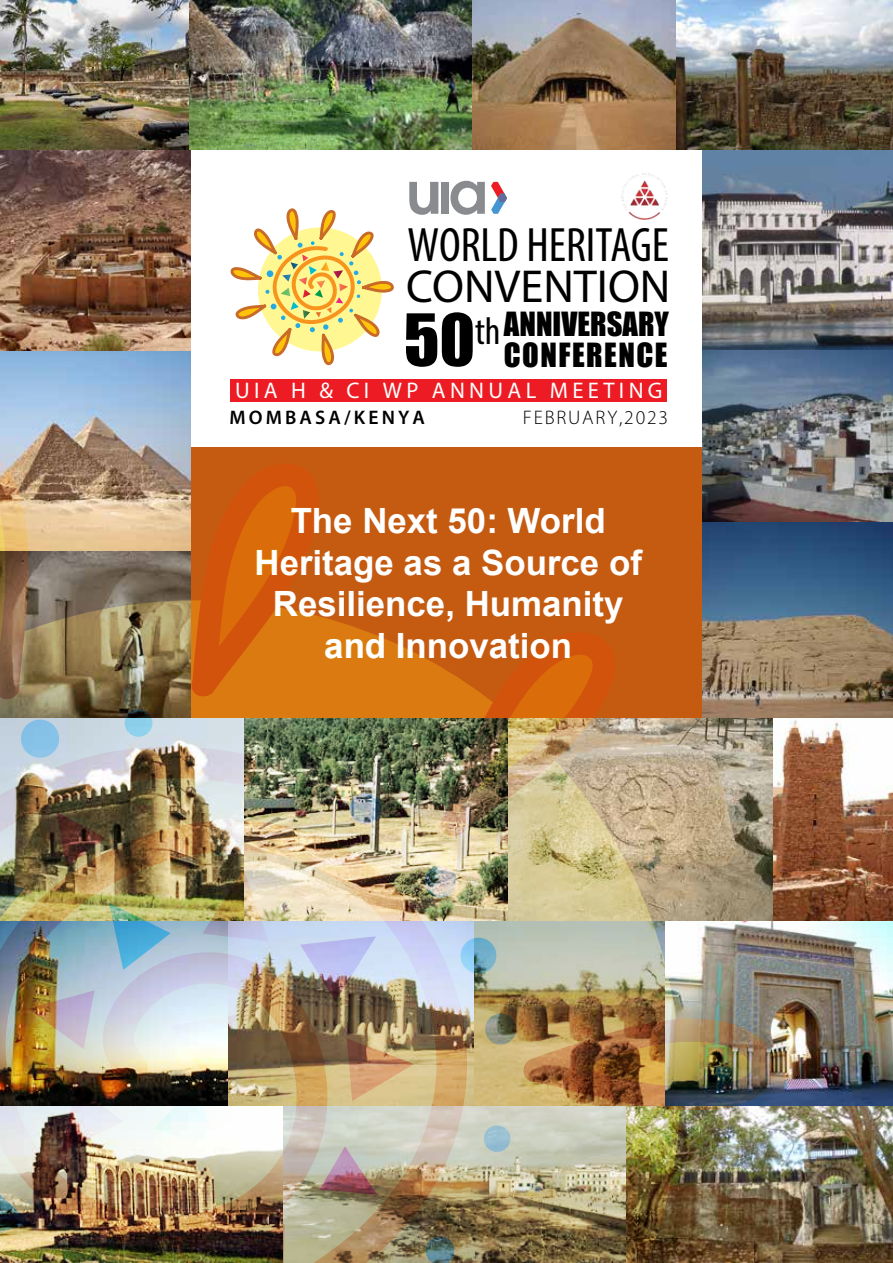
<style>
.page{position:relative;width:893px;height:1263px;background:#fff}
.page>*{position:absolute;margin:0;border:0;box-sizing:border-box;transform-origin:0 0}
.t1{font:condensed 48.45px "Myriad Pro";color:#000}
.t2{font:46.35px "Myriad Pro";color:#000}
.t3{font:700 34.8px/41.8px "Arial";color:#fff;text-align:center}
.t4{font:30.6px/30.6px "Impact";color:#000;text-align:right}
.t5{font:22.65px "Myriad Pro";letter-spacing:.19em;color:#fff}
.t6{font:600 19.65px "Myriad Pro";letter-spacing:.16em;color:#000}
.t7{font:300 19.65px "Myriad Pro";letter-spacing:.095em;color:#000}
.s1{font-size:66.3px}
.s2{font-family:"Myriad Pro";font-stretch:condensed;font-size:38.7px}
</style>
<div class="page">
<img style="left:0;top:351px;width:191px;height:201px">
<img style="left:32px;top:552px;width:153px;height:48px">
<img style="left:0;top:150px;width:191px;height:201px">
<img style="left:702px;top:150px;width:191px;height:201px">
<img style="left:702px;top:521px;width:191px;height:197px">
<img style="left:702px;top:351px;width:191px;height:170px">
<svg style="left:491px;top:182px;width:16px;height:32px"></svg>
<svg style="left:230px;top:208px;width:164px;height:158px"></svg>
<div style="left:230px;top:379px;width:437px;height:23px;background:#ed1b23"></div>
<img style="left:621px;top:173px;width:47px;height:47px">
<svg style="left:409px;top:182px;width:29px;height:33px"></svg>
<div style="left:441px;top:182px;width:8px;height:32px;background:#898b8e"></div>
<svg style="left:450px;top:181px;width:35px;height:34px"></svg>
<div style="left:191px;top:447px;width:511px;height:741px;background:#c55a11"></div>
<img style="left:681px;top:718px;width:212px;height:545px">
<img style="left:0;top:0;width:893px;height:150px">
<img style="left:0;top:600px;width:681px;height:663px">
<img style="left:0;top:742px;width:490px;height:521px">
<img style="left:433px;top:630px;width:190px;height:213px">
<img style="left:517px;top:1015px;width:261px;height:96px">
<svg style="left:0;top:447px;width:32px;height:260px;background:#a58662"></svg>
<svg style="left:185px;top:461px;width:138px;height:242px"></svg>
<svg style="left:57px;top:812px;width:49px;height:54px;background:#604731"></svg>
<svg style="left:0;top:878px;width:25px;height:51px"></svg>
<svg style="left:0;top:1181px;width:29px;height:58px;background:#88886e"></svg>
<svg style="left:61px;top:1247px;width:57px;height:16px"></svg>
<svg style="left:163px;top:1261px;width:41px;height:2px"></svg>
<svg style="left:247px;top:1224px;width:38px;height:39px"></svg>
<svg style="left:319px;top:1146px;width:58px;height:48px;background:#ad9393"></svg>
<svg style="left:347px;top:1038px;width:67px;height:63px;background:#c5a073"></svg>
<img style="left:300px;top:936px;width:76px;height:65px">
<img style="left:203px;top:869px;width:66px;height:72px">
<svg style="left:109px;top:902px;width:62px;height:68px;background:#83b4b9"></svg>
<img style="left:28px;top:990px;width:67px;height:59px">
<img style="left:61px;top:1085px;width:62px;height:67px">
<svg style="left:154px;top:1085px;width:65px;height:65px"></svg>
<svg style="left:170px;top:1015px;width:68px;height:60px;background:#dadacc"></svg>
<div style="left:131px;top:715px;width:15px;height:15px;background:#95cde9;border-radius:50%"></div>
<div style="left:125px;top:709px;width:27px;height:28px;border:12px solid #00aeef;border-radius:50%"></div>
<div style="left:27px;top:726px;width:26px;height:25px;background:#87c2e8;border-radius:50%"></div>
<div style="left:21px;top:720px;width:38px;height:38px;border:12px solid #27aae1;border-radius:50%"></div>
<svg style="left:426px;top:1236px;width:28px;height:27px"></svg>
<div style="left:484px;top:1125px;width:26px;height:27px;border:12px solid #27aae1;border-radius:50%"></div>
<svg style="left:491px;top:1020px;width:19px;height:18px"></svg>
<div style="left:485px;top:1013px;width:31px;height:31px;border:12px solid #27aae1;border-radius:50%"></div>
<svg style="left:467px;top:944px;width:23px;height:23px"></svg>
<div style="left:461px;top:938px;width:35px;height:35px;border:12px solid #27aae1;border-radius:50%"></div>
<svg style="left:431px;top:872px;width:19px;height:19px"></svg>
<div style="left:424px;top:865px;width:33px;height:33px;border:12px solid #27aae1;border-radius:50%"></div>
<svg style="left:356px;top:799px;width:19px;height:19px"></svg>
<div style="left:350px;top:793px;width:31px;height:31px;border:12px solid #27aae1;border-radius:50%"></div>
<h1 class="t1" style="left:408px;top:215px;width:263px">WORLD HERITAGE</h1>
<h2 class="t2" style="left:406px;top:258px;width:266px">CONVENTION</h2>
<p class="t4" style="left:404px;top:308px;width:267px"><span class="s1">50</span><span class="s2">th</span>ANNIVERSARY<br>CONFERENCE</p>
<p class="t5" style="left:235px;top:377px;width:429px">UIA H &amp; CI WP ANNUAL MEETING</p>
<p class="t6" style="left:229px;top:404px;width:197px">MOMBASA/KENYA</p>
<p class="t7" style="left:523px;top:405px;width:147px">FEBRUARY,2023</p>
<p class="t3" style="left:254px;top:501px;width:389px">The Next 50: World<br>Heritage as a Source of<br>Resilience, Humanity and Innovation</p>
</div>
